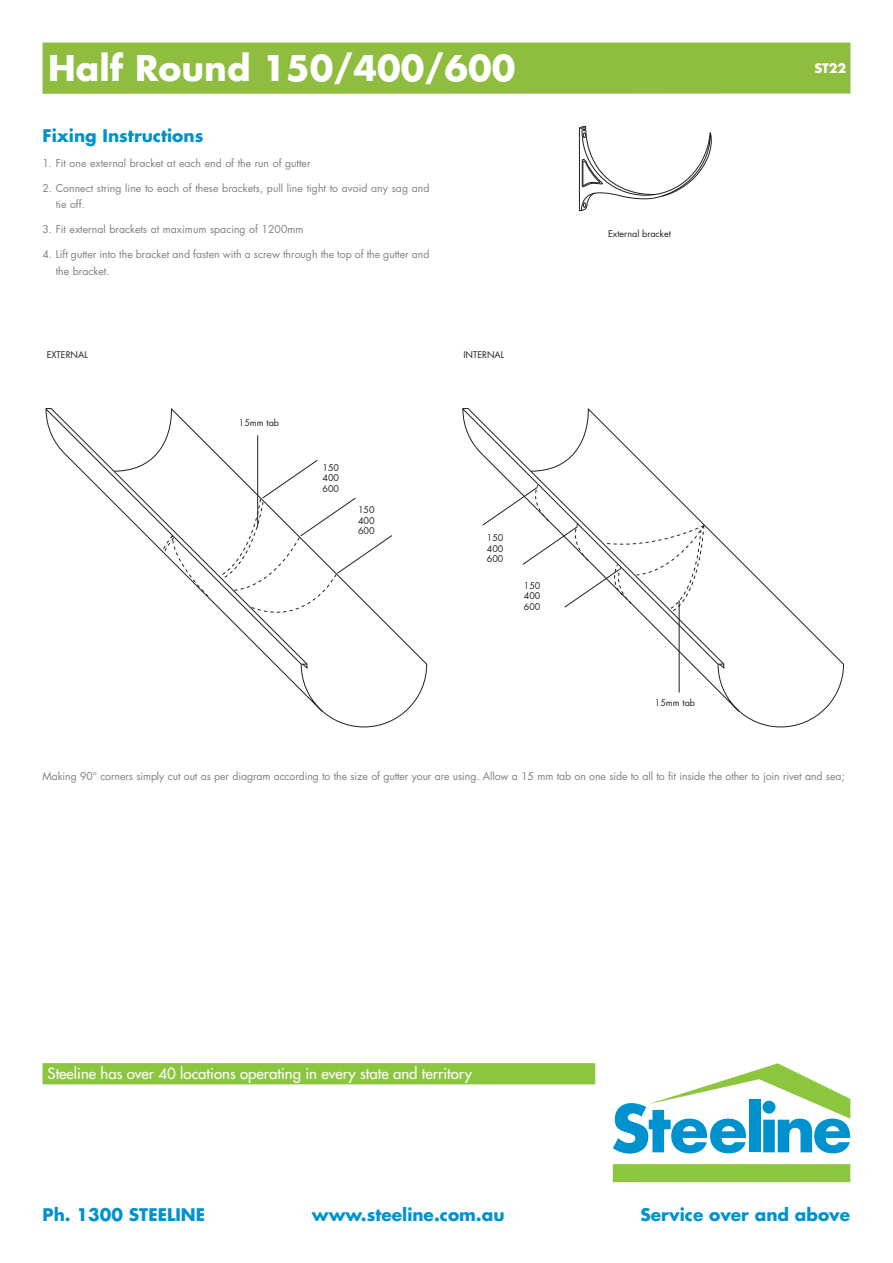
<style>
.page{position:relative;width:893px;height:1263px;background:#fff}
.page>*{position:absolute;margin:0;border:0;box-sizing:border-box;transform-origin:0 0}
.t1{font:700 34.5px "Futura Std";color:#fff}
.t2{font:700 16.95px "Futura Std";color:#0092cf}
.t3{font:500 15px "Futura Std";color:#fff}
.t4{font:700 12.75px "Futura Std";color:#fff}
.t5{font:10.5px/16.5px "Futura Std";color:#807f83}
.t6{font:9px/10.5px "Futura Std";color:#231f20;text-align:justify}
</style>
<div class="page">
<svg style="left:678px;top:545px;width:166px;height:183px"></svg>
<svg style="left:462px;top:408px;width:263px;height:262px"></svg>
<hr style="left:679px;top:600px;width:1px;height:92px;background:#231f20">
<svg style="left:481px;top:484px;width:224px;height:128px"></svg>
<svg style="left:280px;top:629px;width:148px;height:99px"></svg>
<svg style="left:45px;top:408px;width:263px;height:262px"></svg>
<svg style="left:162px;top:534px;width:47px;height:63px"></svg>
<svg style="left:220px;top:459px;width:173px;height:170px"></svg>
<hr style="left:257px;top:435px;width:1px;height:92px;background:#231f20">
<div style="left:43px;top:43px;width:807px;height:51px;background:#8ebd3f"></div>
<div style="left:613px;top:1164px;width:237px;height:18px;background:#8cc63f"></div>
<svg style="left:613px;top:1063px;width:237px;height:90px"></svg>
<div style="left:43px;top:1063px;width:552px;height:21px;background:#8cc63f"></div>
<svg style="left:579px;top:126px;width:133px;height:85px"></svg>
<h1 class="t1" style="left:48px;top:46px;width:469px">Half Round 150/400/600</h1>
<h2 class="t2" style="left:43px;top:124px;width:162px">Fixing Instructions</h2>
<p class="t5" style="left:43px;top:155px;width:270px">1. Fit one external bracket at each end of the run of gutter</p>
<p class="t5" style="left:56px;top:180px;width:375px;text-indent:-13px">2. Connect string line to each of these brackets, pull line tight to avoid any sag and tie off.</p>
<p class="t5" style="left:43px;top:221px;width:263px">3. Fit external brackets at maximum spacing of 1200mm</p>
<p class="t5" style="left:56px;top:246px;width:375px;text-indent:-13px">4. Lift gutter into the bracket and fasten with a screw through the top of the gutter and the bracket.</p>
<p class="t6" style="left:47px;top:350px;width:31px">EXTERNAL</p>
<p class="t6" style="left:463px;top:350px;width:31px">INTERNAL</p>
<p class="t6" style="left:239px;top:417px;width:42px">15mm tab</p>
<p class="t6" style="left:322px;top:462px;width:18px">150<br>400<br>600</p>
<p class="t6" style="left:358px;top:505px;width:18px">150<br>400<br>600</p>
<p class="t6" style="left:487px;top:533px;width:18px">150<br>400<br>600</p>
<p class="t6" style="left:524px;top:580px;width:18px">150<br>400<br>600</p>
<p class="t6" style="left:608px;top:229px;width:64px">External bracket</p>
<p class="t6" style="left:655px;top:697px;width:42px">15mm tab</p>
<p class="t4" style="left:814px;top:60px;width:33px">ST22</p>
<p class="t5" style="left:43px;top:768px;width:804px">Making 90° corners simply cut out as per diagram according to the size of gutter your are using. Allow a 15 mm tab on one side to all to fit inside the other to join rivet and sea;</p>
<h3 class="t3" style="left:48px;top:1064px;width:426px">Steeline has over 40 locations operating in every state and territory</h3>
<h2 class="t2" style="left:43px;top:1203px;width:164px">Ph. 1300 STEELINE</h2>
<h2 class="t2" style="left:312px;top:1203px;width:194px">www.steeline.com.au</h2>
<h2 class="t2" style="left:640px;top:1203px;width:211px">Service over and above</h2>
</div>
